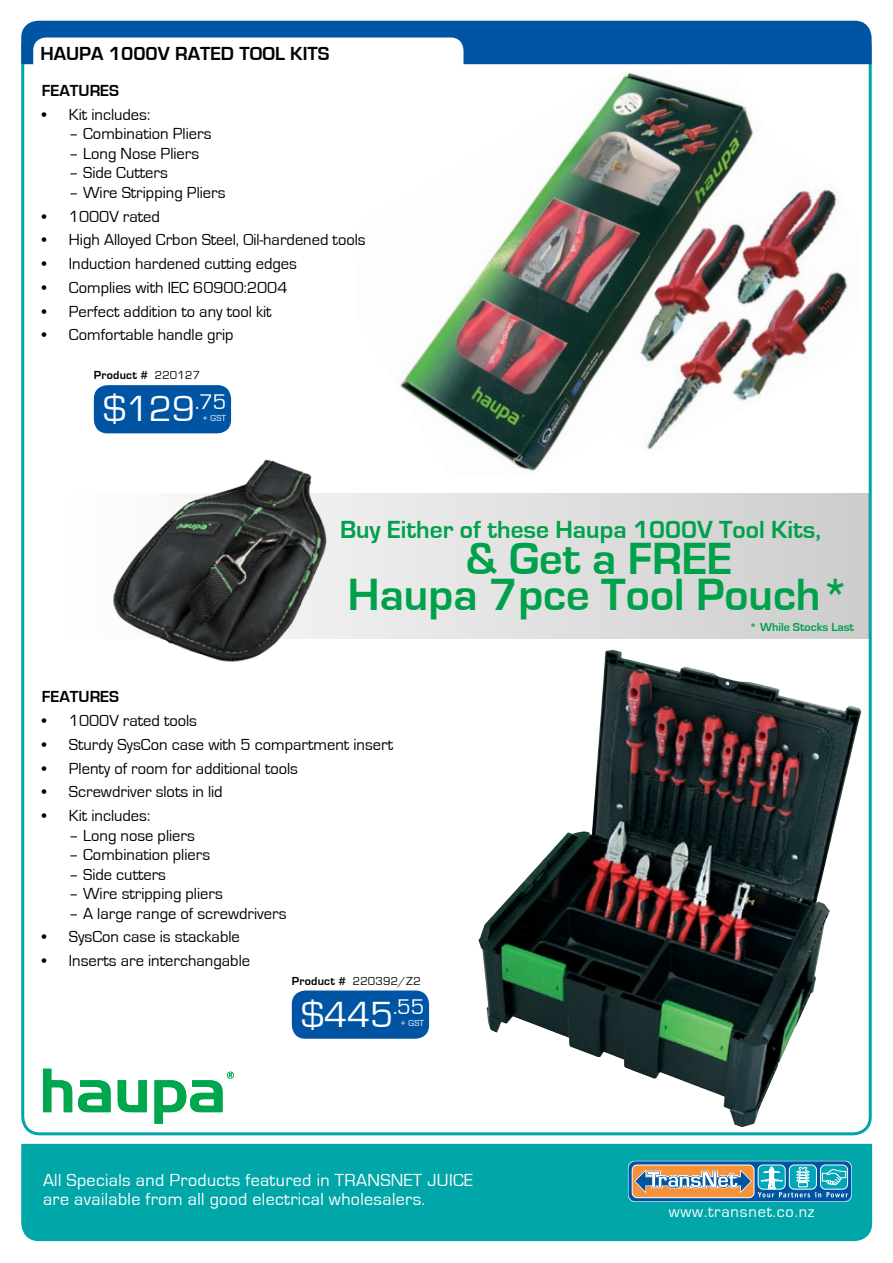
<style>
.page{position:relative;width:893px;height:1263px;background:#fff}
.page>*{position:absolute;margin:0;border:0;box-sizing:border-box;transform-origin:0 0}
.t1{font:700 46.5px/36px "Eurostile";color:#00a14b;text-align:center}
.t2{font:37.5px "Eurostile";color:#fff}
.t3{font:700 25.5px "Eurostile";color:#00a14b}
.t4{font:700 19.5px "Eurostile";color:#000}
.t5{font:18px/19.5px "Eurostile";letter-spacing:.02em;color:#fff}
.t6{font:16.5px "Eurostile";color:#000}
.t7{font:700 16.5px "Eurostile";color:#000}
.t8{font:16.35px "Eurostile";letter-spacing:.05em;color:#fff}
.t9{font:12px "Eurostile";letter-spacing:.02em;color:#000}
.t10{font:700 12px "Eurostile";color:#00a14b}
.t11{font:700 12px "Eurostile";letter-spacing:.02em;color:#000}
.t12{font:9px "Eurostile";letter-spacing:.02em;color:#fff}
.s1{font-weight:400}
.s2{font-weight:700}
</style>
<div class="page">
<div style="left:21px;top:1143px;width:852px;height:99px;background:#00a6a8"></div>
<svg style="left:628px;top:1161px;width:224px;height:41px"></svg>
<div style="left:628px;top:1160px;width:224px;height:42px;border:1px solid #ccdded;border-radius:7px"></div>
<div style="left:632px;top:1165px;width:122px;height:33px;background:#f79239;border-radius:5px"></div>
<div style="left:632px;top:1164px;width:122px;height:34px;border:1px solid #fff;border-radius:5px"></div>
<svg style="left:758px;top:1165px;width:27px;height:24px"></svg>
<div style="left:758px;top:1164px;width:27px;height:25px;border:1px solid #fff;border-radius:5px"></div>
<svg style="left:789px;top:1165px;width:27px;height:24px"></svg>
<div style="left:789px;top:1164px;width:28px;height:25px;border:1px solid #fff;border-radius:5px"></div>
<div style="left:820px;top:1165px;width:28px;height:24px;background:#00a7b8;border-radius:5px"></div>
<div style="left:820px;top:1164px;width:28px;height:25px;border:1px solid #fff;border-radius:5px"></div>
<svg style="left:634px;top:1167px;width:214px;height:30px"></svg>
<svg style="left:21px;top:21px;width:851px;height:51px"></svg>
<img style="left:353px;top:68px;width:494px;height:403px">
<img style="left:599px;top:148px;width:249px;height:308px">
<div style="left:95px;top:386px;width:135px;height:47px;background:#0054a4;border-radius:13px"></div>
<div style="left:94px;top:385px;width:137px;height:48px;border:2px solid #0054a4;border-radius:13px"></div>
<div style="left:293px;top:991px;width:135px;height:47px;background:#0054a4;border-radius:13px"></div>
<div style="left:292px;top:990px;width:137px;height:49px;border:2px solid #0054a4;border-radius:13px"></div>
<img style="left:478px;top:650px;width:375px;height:477px">
<svg style="left:367px;top:493px;width:502px;height:145px;fill:#dcdcdc"></svg>
<img style="left:113px;top:454px;width:254px;height:208px">
<svg style="left:43px;top:1069px;width:191px;height:55px"></svg>
<p class="t4" style="left:40px;top:42px;width:291px">HAUPA 1000V RATED TOOL KITS</p>
<p class="t7" style="left:42px;top:82px;width:79px">FEATURES</p>
<p class="t6" style="left:42px;top:105px;width:110px">• Kit includes:</p>
<p class="t6" style="left:69px;top:125px;width:144px">– Combination Pliers</p>
<p class="t6" style="left:69px;top:144px;width:132px">– Long Nose Pliers</p>
<p class="t6" style="left:69px;top:164px;width:101px">– Side Cutters</p>
<p class="t6" style="left:69px;top:184px;width:158px">– Wire Stripping Pliers</p>
<p class="t6" style="left:42px;top:207px;width:120px">• 1000V rated</p>
<p class="t6" style="left:42px;top:231px;width:325px">• High Alloyed Crbon Steel, Oil-hardened tools</p>
<p class="t6" style="left:42px;top:255px;width:257px">• Induction hardened cutting edges</p>
<p class="t6" style="left:42px;top:279px;width:247px">• Complies with IEC 60900:2004</p>
<p class="t6" style="left:42px;top:302px;width:231px">• Perfect addition to any tool kit</p>
<p class="t6" style="left:42px;top:326px;width:193px">• Comfortable handle grip</p>
<p class="t11" style="left:94px;top:369px;width:108px">Product # <span class="s1">220127</span></p>
<h2 class="t2" style="left:103px;top:389px;width:125px">$129<sup>.75</sup></h2>
<p class="t12" style="left:202px;top:413px;width:25px">+ GST</p>
<h3 class="t3" style="left:340px;top:516px;width:483px">Buy Either of these Haupa 1000V Tool Kits,</h3>
<h1 class="t1" style="left:348px;top:541px;width:503px">&amp; Get a FREE<br>Haupa 7pce Tool Pouch*</h1>
<p class="t10" style="left:750px;top:620px;width:106px">* While Stocks Last</p>
<p class="t7" style="left:42px;top:688px;width:79px">FEATURES</p>
<p class="t6" style="left:42px;top:712px;width:157px">• 1000V rated tools</p>
<p class="t6" style="left:42px;top:735px;width:353px">• Sturdy SysCon case with 5 compartment insert</p>
<p class="t6" style="left:42px;top:759px;width:258px">• Plenty of room for additional tools</p>
<p class="t6" style="left:42px;top:783px;width:182px">• Screwdriver slots in lid</p>
<p class="t6" style="left:42px;top:807px;width:110px">• Kit includes:</p>
<p class="t6" style="left:69px;top:826px;width:128px">– Long nose pliers</p>
<p class="t6" style="left:69px;top:846px;width:143px">– Combination pliers</p>
<p class="t6" style="left:69px;top:865px;width:99px">– Side cutters</p>
<p class="t6" style="left:69px;top:885px;width:155px">– Wire stripping pliers</p>
<p class="t6" style="left:69px;top:904px;width:219px">– A large range of screwdrivers</p>
<p class="t6" style="left:42px;top:928px;width:199px">• SysCon case is stackable</p>
<p class="t6" style="left:42px;top:952px;width:210px">• Inserts are interchangable</p>
<p class="t9" style="left:292px;top:974px;width:130px"><span class="s2">Product #</span> 220392/Z2</p>
<h2 class="t2" style="left:301px;top:994px;width:125px">$445<sup>.55</sup></h2>
<p class="t12" style="left:400px;top:1018px;width:25px">+ GST</p>
<p class="t5" style="left:43px;top:1171px;width:432px">All Specials and Products featured in TRANSNET JUICE are available from all good electrical wholesalers.</p>
<p class="t8" style="left:669px;top:1202px;width:147px">www.transnet.co.nz</p>
</div>
